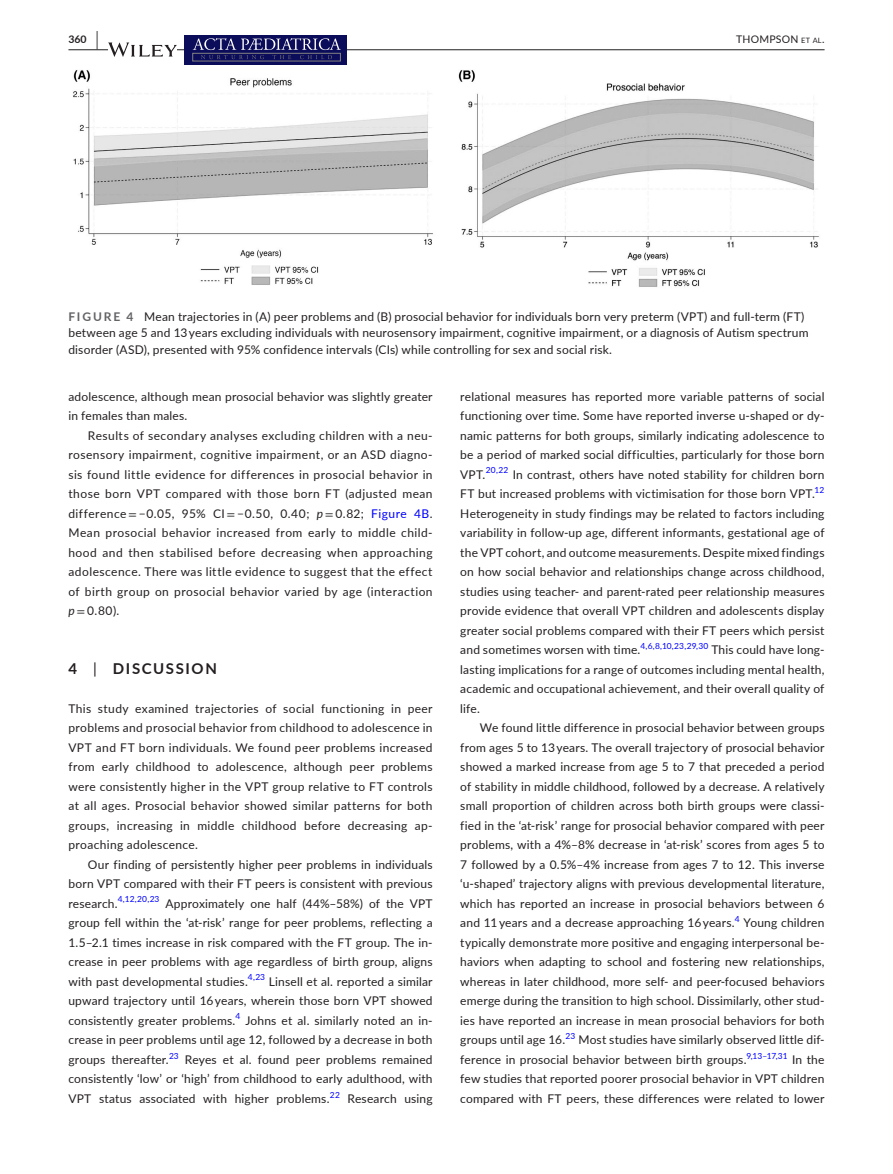
<style>
.page{position:relative;width:893px;height:1174px;background:#fff}
.page>*{position:absolute;margin:0;border:0;box-sizing:border-box;transform-origin:0 0}
.t1{font:700 15px "Lato";letter-spacing:.11em;color:#231f20}
.t2{font:12px/19.5px "Lato";letter-spacing:.015em;color:#231f20;text-align:justify}
.t3{font:10.5px "Lato";letter-spacing:.02em;color:#231f20}
.t4{font:700 10.5px "Lato";color:#231f20}
.t5{font:8.4px "Lato";letter-spacing:.015em;color:#00f}
.s1{font-size:19.5px}
.s2{font-size:7.35px}
.s3{font-weight:700;color:#636366}
.s4{font-family:"STIX"}
.s5{font-style:italic}
.s6{color:#00f}
.s7{font-weight:400}
.s8{font-size:12px;color:#231f20}
</style>
<div class="page">
<hr style="left:68px;top:49px;width:756px;height:1px;background:#231f20">
<svg style="left:108px;top:42px;width:69px;height:15px"></svg>
<svg style="left:185px;top:35px;width:162px;height:30px;background:#16175d"></svg>
<svg style="left:193px;top:38px;width:148px;height:21px;background:#333472"></svg>
<img style="left:73px;top:70px;width:746px;height:217px">
<p class="t4" style="left:68px;top:31px;width:31px">360 <span class="s1">|</span></p>
<p class="t3" style="left:736px;top:31px;width:90px">THOMPSON <span class="s2">et al</span>.</p>
<p class="t2" style="left:68px;top:308px;width:742px;line-height:16.5px;text-align:left"><span class="s3">FIGURE 4</span> Mean trajectories in (A) peer problems and (B) prosocial behavior for individuals born very preterm (VPT) and full-term (FT) between age 5 and 13 years excluding individuals with neurosensory impairment, cognitive impairment, or a diagnosis of Autism spectrum disorder (ASD), presented with 95% confidence intervals (CIs) while controlling for sex and social risk.</p>
<p class="t2" style="left:68px;top:386px;width:366px">adolescence, although mean prosocial behavior was slightly greater in females than males.</p>
<p class="t2" style="left:68px;top:425px;width:366px;text-indent:20px">Results of secondary analyses excluding children with a neu&shy;rosensory impairment, cognitive impairment, or an ASD diagno&shy;sis found little evidence for differences in prosocial behavior in those born VPT compared with those born FT (adjusted mean difference <span class="s4">=</span> −0.05, 95% CI <span class="s4">=</span> −0.50, 0.40; <span class="s5">p</span> <span class="s4">=</span> 0.82; <span class="s6">Figure 4B</span>.<br>Mean prosocial behavior increased from early to middle child&shy;hood and then stabilised before decreasing when approaching adolescence. There was little evidence to suggest that the effect of birth group on prosocial behavior varied by age (interaction <span class="s5">p</span> <span class="s4">=</span> 0.80).</p>
<p class="t1" style="left:68px;top:657px;width:150px">4 <span class="s7">|</span> DISCUSSION</p>
<p class="t2" style="left:68px;top:698px;width:366px">This study examined trajectories of social functioning in peer problems and prosocial behavior from childhood to adolescence in VPT and FT born individuals. We found peer problems increased from early childhood to adolescence, although peer problems were consistently higher in the VPT group relative to FT controls at all ages. Prosocial behavior showed similar patterns for both groups, increasing in middle childhood before decreasing ap&shy;proaching adolescence.</p>
<p class="t2" style="left:68px;top:854px;width:366px;text-align:right">Our finding of persistently higher peer problems in individuals born VPT compared with their FT peers is consistent with previous</p>
<p class="t5" style="left:68px;top:893px;width:93px"><span class="s8">research.</span>4,12,20,23</p>
<p class="t2" style="left:68px;top:893px;width:366px;text-indent:97px">Approximately one half (44%–58%) of the VPT group fell within the ‘at-risk’ range for peer problems, reflecting a 1.5–2.1 times increase in risk compared with the FT group. The in&shy;crease in peer problems with age regardless of birth group, aligns with past developmental studies.<sup>4,23</sup> Linsell et al. reported a similar upward trajectory until 16 years, wherein those born VPT showed consistently greater problems.<sup>4</sup> Johns et al. similarly noted an in&shy;crease in peer problems until age 12, followed by a decrease in both groups thereafter.<sup>23</sup> Reyes et al. found peer problems remained consistently ‘low’ or ‘high’ from childhood to early adulthood, with VPT status associated with higher problems.<sup>22</sup> Research using</p>
<p class="t2" style="left:460px;top:386px;width:366px">relational measures has reported more variable patterns of social functioning over time. Some have reported inverse u-shaped or dy&shy;namic patterns for both groups, similarly indicating adolescence to be a period of marked social difficulties, particularly for those born VPT.</p>
<p class="t5" style="left:486px;top:464px;width:24px">20,22</p>
<p class="t2" style="left:460px;top:464px;width:366px;text-indent:52px">In contrast, others have noted stability for children born<br>FT but increased problems with victimisation for those born VPT.</p>
<p class="t5" style="left:815px;top:484px;width:11px">12</p>
<p class="t2" style="left:460px;top:503px;width:366px">Heterogeneity in study findings may be related to factors including variability in follow-up age, different informants, gestational age of the VPT cohort, and outcome measurements. Despite mixed findings on how social behavior and relationships change across childhood, studies using teacher- and parent-rated peer relationship measures provide evidence that overall VPT children and adolescents display greater social problems compared with their FT peers which persist and sometimes worsen with time.</p>
<p class="t5" style="left:640px;top:640px;width:69px">4,6,8,10,23,29,30</p>
<p class="t2" style="left:460px;top:639px;width:366px;text-indent:251px">This could have long&shy;lasting implications for a range of outcomes including mental health, academic and occupational achievement, and their overall quality of life.</p>
<p class="t2" style="left:460px;top:717px;width:366px;text-indent:20px">We found little difference in prosocial behavior between groups from ages 5 to 13 years. The overall trajectory of prosocial behavior showed a marked increase from age 5 to 7 that preceded a period of stability in middle childhood, followed by a decrease. A relatively small proportion of children across both birth groups were classi&shy;fied in the ‘at-risk’ range for prosocial behavior compared with peer problems, with a 4%–8% decrease in ‘at-risk’ scores from ages 5 to 7 followed by a 0.5%–4% increase from ages 7 to 12. This inverse ‘u-shaped’ trajectory aligns with previous developmental literature, which has reported an increase in prosocial behaviors between 6 and 11 years and a decrease approaching 16 years.<sup>4</sup> Young children typically demonstrate more positive and engaging interpersonal be&shy;haviors when adapting to school and fostering new relationships, whereas in later childhood, more self- and peer-focused behaviors emerge during the transition to high school. Dissimilarly, other stud&shy;ies have reported an increase in mean prosocial behaviors for both groups until age 16.<sup>23</sup> Most studies have similarly observed little dif&shy;ference in prosocial behavior between birth groups.<sup>9,13–17,31</sup> In the few studies that reported poorer prosocial behavior in VPT children compared with FT peers, these differences were related to lower</p>
</div>
